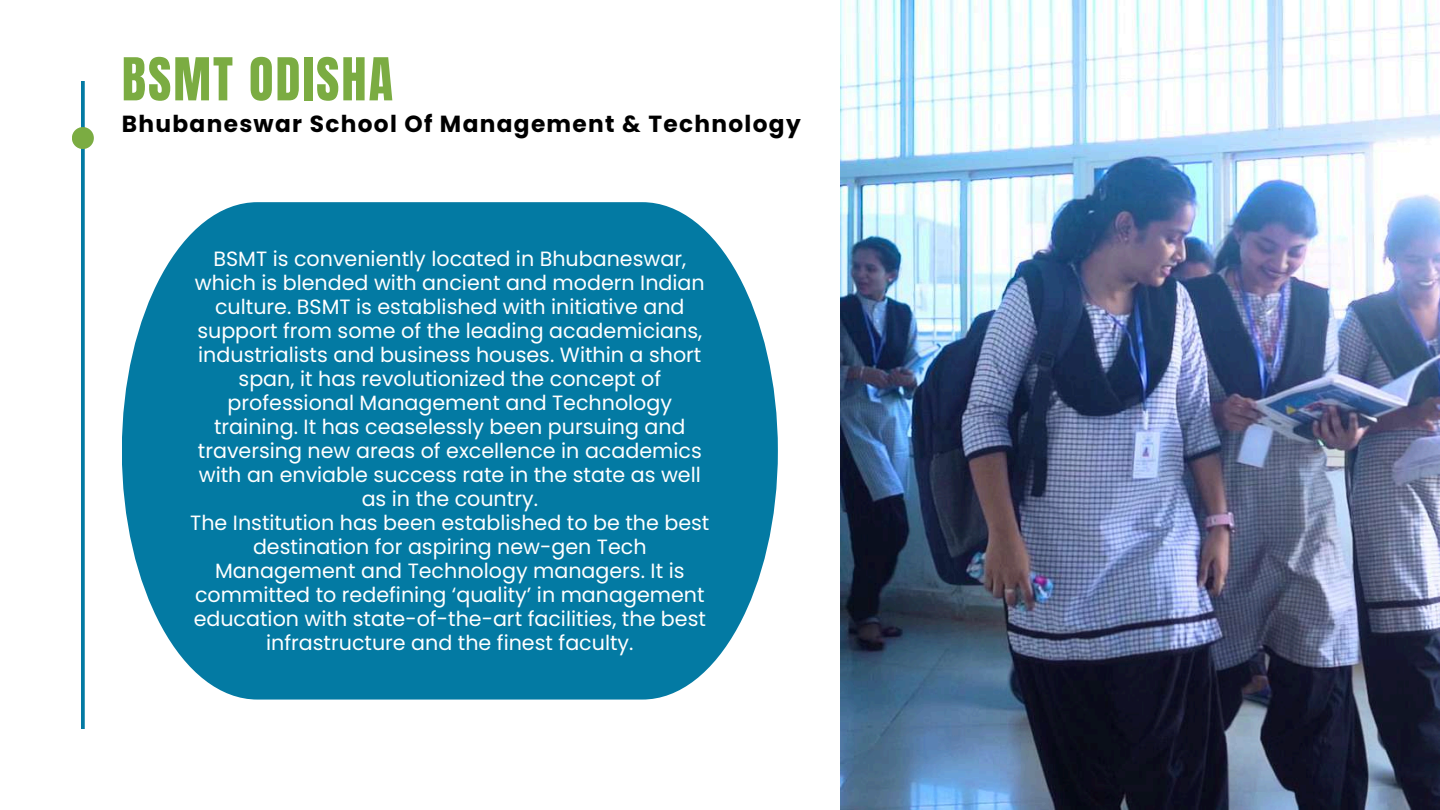
<style>
.page{position:relative;width:1440px;height:810px;background:#fff}
.page>*{position:absolute;margin:0;border:0;box-sizing:border-box;transform-origin:0 0}
.t1{font:50.3px "Anton";letter-spacing:.045em;color:#7bac42}
.t2{font:700 23.3px "Poppins";letter-spacing:.055em;color:#000}
.t3{font:20.6px/24px "Poppins";color:#fff;text-align:center}
</style>
<div class="page">
<img style="left:840px;top:0;width:600px;height:810px">
<svg style="left:81px;top:81px;width:4px;height:648px;background:#1282a8"></svg>
<div style="left:72px;top:127px;width:22px;height:22px;background:#7bac42;border-radius:50%"></div>
<svg style="left:122px;top:202px;width:656px;height:498px;background:#1985ab"></svg>
<h1 class="t1" style="left:122px;top:43px;width:273px">BSMT ODISHA</h1>
<p class="t2" style="left:122px;top:108px;width:680px">Bhubaneswar School Of Management &amp; Technology</p>
<p class="t3" style="left:190px;top:246px;width:521px">BSMT is conveniently located in Bhubaneswar, which is blended with ancient and modern Indian culture. BSMT is established with initiative and support from some of the leading academicians, industrialists and business houses. Within a short span, it has revolutionized the concept of professional Management and Technology training. It has ceaselessly been pursuing and traversing new areas of excellence in academics with an enviable success rate in the state as well as in the country.<br>The Institution has been established to be the best destination for aspiring new-gen Tech Management and Technology managers. It is committed to redefining ‘quality’ in management education with state-of-the-art facilities, the best infrastructure and the finest faculty.</p>
</div>
